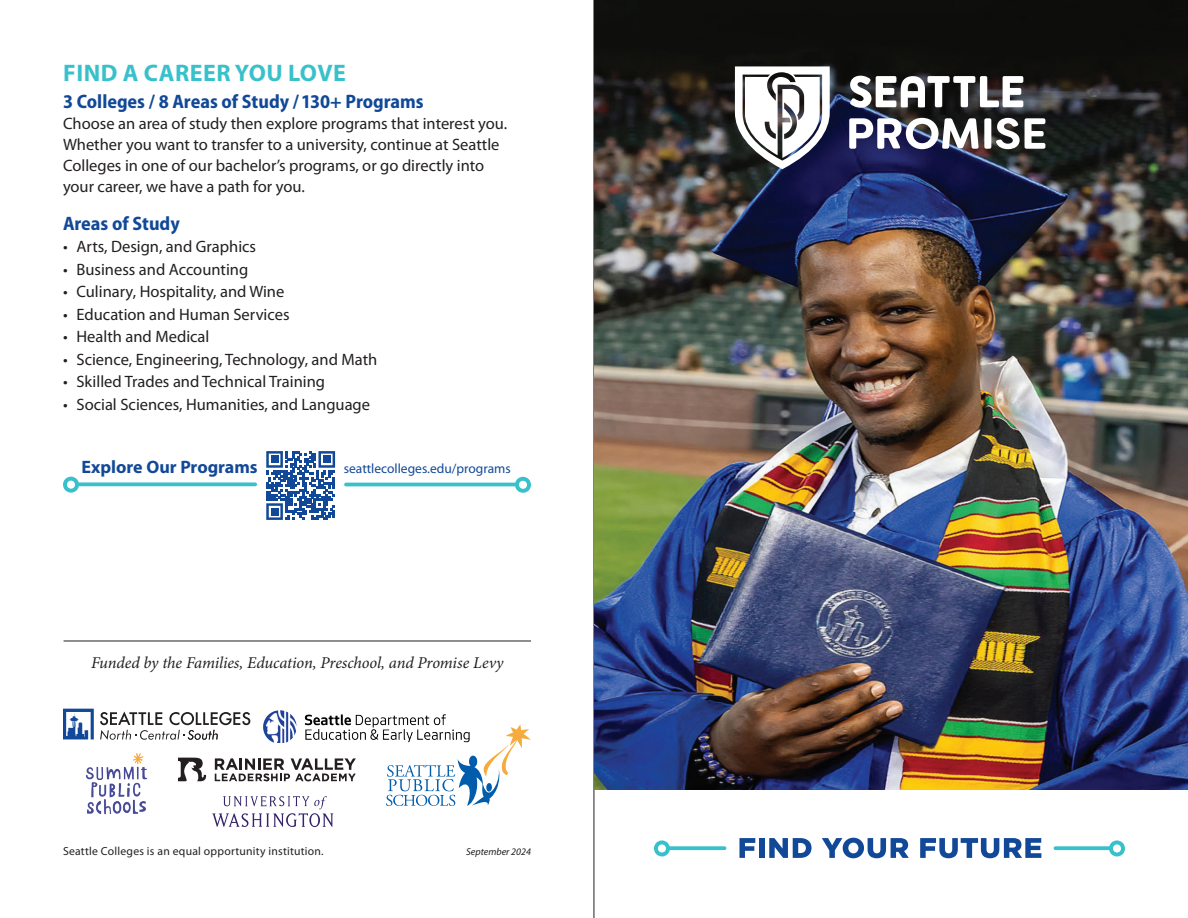
<style>
.page{position:relative;width:1188px;height:918px;background:#fff}
.page>*{position:absolute;margin:0;border:0;box-sizing:border-box;transform-origin:0 0}
.headline{font:700 24px "Myriad Pro";letter-spacing:.02em;color:#39c1cb}
.Subhead{font:700 semi-condensed 19.5px "Myriad Pro";color:#114998}
.Subhead-2{font:700 18px "Myriad Pro";color:#114998}
.text{font:16.5px/21px "Myriad Pro";color:#231f20}
.text-2{font:italic 16.5px "Minion Pro";letter-spacing:-.005em;color:#231f20}
.text-3{font:13.5px "Myriad Pro";color:#114998}
.t1{font:11.7px "Myriad Pro";letter-spacing:.02em;color:#231f20}
.t2{font:italic 10.05px "Myriad Pro";color:#231f20}
</style>
<div class="page">
<svg style="left:386px;top:725px;width:145px;height:81px"></svg>
<svg style="left:63px;top:709px;width:31px;height:30px"></svg>
<svg style="left:100px;top:711px;width:150px;height:29px"></svg>
<img style="left:263px;top:710px;width:214px;height:32px">
<img style="left:86px;top:753px;width:62px;height:61px">
<svg style="left:178px;top:758px;width:28px;height:23px"></svg>
<svg style="left:215px;top:758px;width:141px;height:24px"></svg>
<hr style="left:594px;top:0;width:1px;height:918px;background:#231f20">
<img style="left:594px;top:0;width:594px;height:789px">
<svg style="left:735px;top:66px;width:95px;height:103px"></svg>
<div style="left:984px;top:118px;width:7px;height:31px;background:#fff;border-radius:2px"></div>
<svg style="left:996px;top:118px;width:49px;height:31px"></svg>
<svg style="left:849px;top:118px;width:130px;height:31px"></svg>
<svg style="left:850px;top:76px;width:173px;height:32px"></svg>
<svg style="left:739px;top:838px;width:16px;height:20px"></svg>
<div style="left:759px;top:838px;width:6px;height:20px;background:#114998"></div>
<svg style="left:769px;top:838px;width:43px;height:20px"></svg>
<svg style="left:822px;top:838px;width:87px;height:20px"></svg>
<svg style="left:920px;top:838px;width:121px;height:20px"></svg>
<svg style="left:654px;top:840px;width:72px;height:16px"></svg>
<svg style="left:1054px;top:840px;width:71px;height:16px"></svg>
<svg style="left:63px;top:477px;width:194px;height:16px"></svg>
<svg style="left:344px;top:477px;width:187px;height:16px"></svg>
<svg style="left:266px;top:451px;width:69px;height:69px"></svg>
<div style="left:271px;top:456px;width:7px;height:7px;background:#114998"></div>
<div style="left:323px;top:456px;width:7px;height:7px;background:#114998"></div>
<div style="left:271px;top:508px;width:7px;height:7px;background:#114998"></div>
<hr style="left:64px;top:641px;width:467px;height:1px;background:#231f20">
<svg style="left:212px;top:796px;width:122px;height:31px"></svg>
<p class="headline" style="left:63px;top:57px;width:284px">FIND A CAREER YOU LOVE</p>
<p class="Subhead" style="left:63px;top:89px;width:362px">3 Colleges / 8 Areas of Study / 130+ Programs</p>
<p class="text" style="left:63px;top:113px;width:446px">Choose an area of study then explore programs that interest you.<br>Whether you want to transfer to a university, continue at Seattle Colleges in one of our bachelor’s programs, or go directly into your career, we have a path for you.</p>
<p class="Subhead" style="left:63px;top:211px;width:118px">Areas of Study</p>
<p class="text" style="left:63px;top:236px;width:195px">• Arts, Design, and Graphics</p>
<p class="text" style="left:63px;top:258px;width:187px">• Business and Accounting</p>
<p class="text" style="left:63px;top:281px;width:223px">• Culinary, Hospitality, and Wine</p>
<p class="text" style="left:63px;top:303px;width:228px">• Education and Human Services</p>
<p class="text" style="left:63px;top:326px;width:148px">• Health and Medical</p>
<p class="text" style="left:63px;top:348px;width:316px">• Science, Engineering, Technology, and Math</p>
<p class="text" style="left:63px;top:371px;width:264px">• Skilled Trades and Technical Training</p>
<p class="text" style="left:63px;top:393px;width:309px">• Social Sciences, Humanities, and Language</p>
<p class="Subhead-2" style="left:81px;top:455px;width:178px">Explore Our Programs</p>
<p class="text-3" style="left:344px;top:460px;width:169px">seattlecolleges.edu/programs</p>
<p class="text-2" style="left:91px;top:651px;width:414px">Funded by the Families, Education, Preschool, and Promise Levy</p>
<p class="t1" style="left:63px;top:844px;width:262px">Seattle Colleges is an equal opportunity institution.</p>
<p class="t2" style="left:466px;top:845px;width:66px">September 2024</p>
</div>
